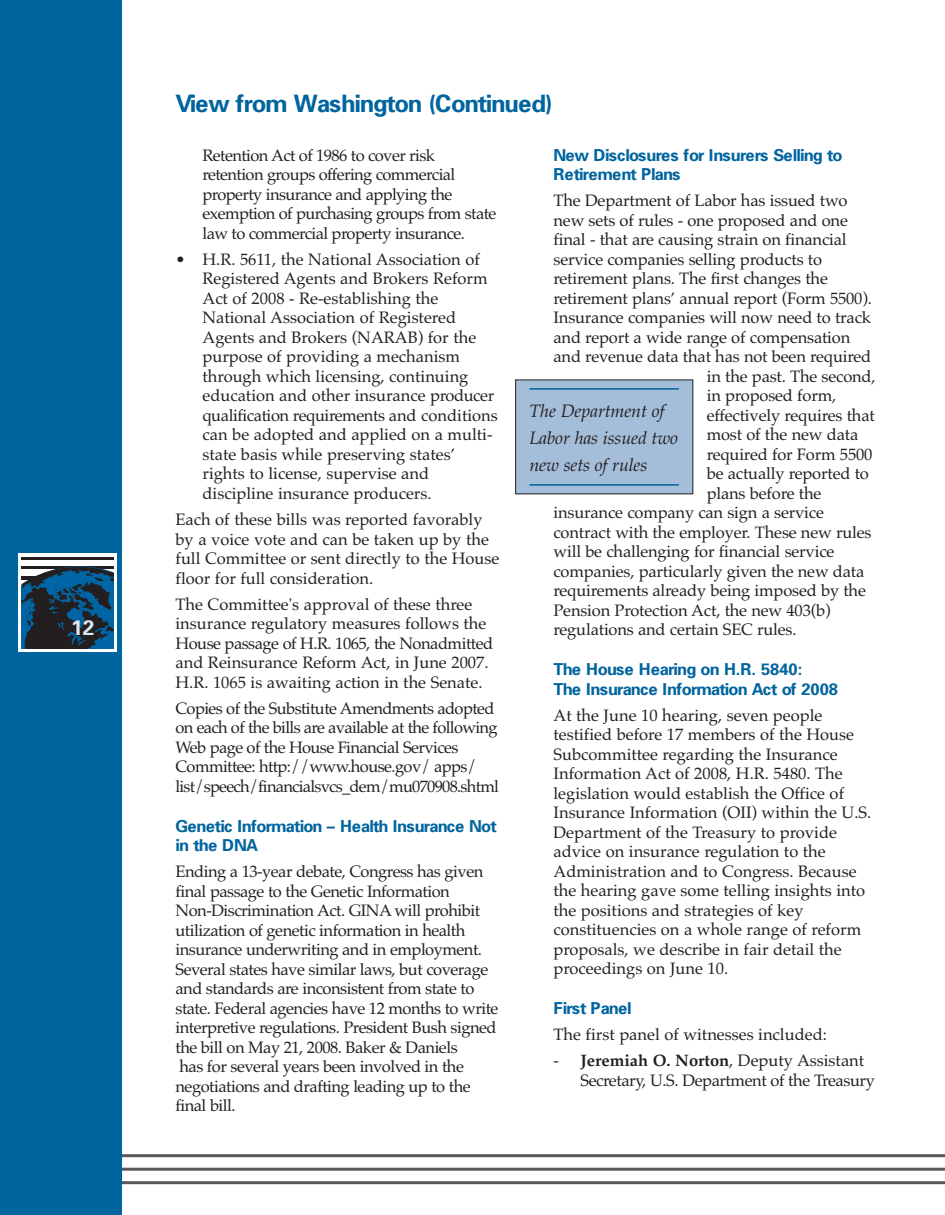
<style>
.page{position:relative;width:945px;height:1215px;background:#fff}
.page>*{position:absolute;margin:0;border:0;box-sizing:border-box;transform-origin:0 0}
.t1{font:700 24px "Univers";letter-spacing:-.055em;color:#00649e}
.t2{font:700 21px "Univers";color:#dde6f1}
.t3{font:italic 18px/27px "Palatino";letter-spacing:-.01em;color:#231f20}
.t4{font:16.5px/19.5px "Palatino";letter-spacing:-.01em;color:#231f20}
.t5{font:16.5px/19.5px "Palatino";letter-spacing:-.03em;color:#231f20}
.t6{font:16.5px/19.5px "Palatino";letter-spacing:-.035em;color:#231f20}
.t7{font:700 16.5px/19.5px "Univers";letter-spacing:-.055em;color:#00649e}
.t8{font:700 16.5px "Univers";letter-spacing:-.03em;color:#00649e}
.s1{font-weight:700}
</style>
<div class="page">
<hr style="left:14px;top:1154px;width:931px;height:3px;background:#57585a">
<hr style="left:14px;top:1168px;width:931px;height:3px;background:#57585a">
<hr style="left:14px;top:1181px;width:931px;height:3px;background:#57585a">
<div style="left:0;top:0;width:122px;height:1215px;background:#00649e"></div>
<svg style="left:18px;top:554px;width:99px;height:98px;background:#d8dfe4"></svg>
<hr style="left:22px;top:557px;width:91px;height:2px;background:#231f20">
<svg style="left:22px;top:566px;width:91px;height:82px"></svg>
<div style="left:516px;top:380px;width:176px;height:114px;background:#a4bdd9"></div>
<hr style="left:530px;top:388px;width:149px;height:2px;background:#00649e">
<hr style="left:530px;top:484px;width:149px;height:2px;background:#00649e">
<p class="t2" style="left:71px;top:620px;width:25px">12</p>
<h1 class="t1" style="left:176px;top:94px;width:379px">View from Washington (Continued)</h1>
<p class="t6" style="left:202px;top:145px;width:295px">Retention Act of 1986 to cover risk retention groups offering commercial property insurance and applying the exemption of purchasing groups from state law to commercial property insurance.</p>
<p class="t4" style="left:202px;top:249px;width:297px;text-indent:-27px">• H.R. 5611, the National Association of Registered Agents and Brokers Reform Act of 2008 - Re-establishing the National Association of Registered Agents and Brokers (NARAB) for the purpose of providing a mechanism through which licensing, continuing education and other insurance producer qualification requirements and conditions can be adopted and applied on a multi&shy;state basis while preserving states’ rights to license, supervise and discipline insurance producers.</p>
<p class="t4" style="left:176px;top:510px;width:325px">Each of these bills was reported favorably by a voice vote and can be taken up by the full Committee or sent directly to the House floor for full consideration.</p>
<p class="t4" style="left:176px;top:594px;width:319px">The Committee's approval of these three insurance regulatory measures follows the House passage of H.R. 1065, the Nonadmitted and Reinsurance Reform Act, in June 2007.<br>H.R. 1065 is awaiting action in the Senate.</p>
<p class="t6" style="left:176px;top:699px;width:325px">Copies of the Substitute Amendments adopted on each of the bills are available at the following Web page of the House Financial Services Committee: http://www.house.gov/ apps/ list/speech/financialsvcs_dem/mu070908.shtml</p>
<p class="t7" style="left:176px;top:818px;width:323px">Genetic Information – Health Insurance Not in the DNA</p>
<p class="t5" style="left:176px;top:862px;width:325px">Ending a 13-year debate, Congress has given final passage to the Genetic Information Non-Discrimination Act. GINA will prohibit utilization of genetic information in health insurance underwriting and in employment.<br>Several states have similar laws, but coverage and standards are inconsistent from state to state. Federal agencies have 12 months to write interpretive regulations. President Bush signed the bill on May 21, 2008. Baker &amp; Daniels<br>has for several years been involved in the negotiations and drafting leading up to the final bill.</p>
<p class="t7" style="left:554px;top:146px;width:291px">New Disclosures for Insurers Selling to<br>Retirement Plans</p>
<p class="t4" style="left:554px;top:191px;width:296px">The Department of Labor has issued two</p>
<p class="t4" style="left:554px;top:210px;width:296px">new sets of rules - one proposed and one</p>
<p class="t4" style="left:554px;top:230px;width:295px">final - that are causing strain on financial</p>
<p class="t4" style="left:554px;top:249px;width:270px">service companies selling products to</p>
<p class="t4" style="left:554px;top:269px;width:276px">retirement plans. The first changes the</p>
<p class="t4" style="left:554px;top:288px;width:320px">retirement plans’ annual report (Form 5500).</p>
<p class="t4" style="left:554px;top:308px;width:319px">Insurance companies will now need to track</p>
<p class="t4" style="left:554px;top:327px;width:298px">and report a wide range of compensation</p>
<p class="t4" style="left:554px;top:347px;width:319px">and revenue data that has not been required</p>
<p class="t4" style="left:707px;top:366px;width:170px">in the past. The second,</p>
<p class="t4" style="left:707px;top:386px;width:131px">in proposed form,</p>
<p class="t4" style="left:707px;top:405px;width:170px">effectively requires that</p>
<p class="t4" style="left:707px;top:425px;width:153px">most of the new data</p>
<p class="t4" style="left:707px;top:444px;width:167px">required for Form 5500</p>
<p class="t4" style="left:707px;top:464px;width:164px">be actually reported to</p>
<p class="t4" style="left:707px;top:483px;width:116px">plans before the</p>
<p class="t4" style="left:554px;top:503px;width:272px">insurance company can sign a service</p>
<p class="t4" style="left:554px;top:522px;width:320px">contract with the employer. These new rules</p>
<p class="t4" style="left:554px;top:542px;width:282px">will be challenging for financial service</p>
<p class="t4" style="left:554px;top:561px;width:312px">companies, particularly given the new data</p>
<p class="t4" style="left:554px;top:581px;width:314px">requirements already being imposed by the</p>
<p class="t4" style="left:554px;top:600px;width:279px">Pension Protection Act, the new 403(b)</p>
<p class="t4" style="left:554px;top:620px;width:245px">regulations and certain SEC rules.</p>
<p class="t7" style="left:554px;top:661px;width:286px">The House Hearing on H.R. 5840:<br>The Insurance Information Act of 2008</p>
<p class="t4" style="left:554px;top:705px;width:319px">At the June 10 hearing, seven people testified before 17 members of the House Subcommittee regarding the Insurance Information Act of 2008, H.R. 5480. The legislation would establish the Office of Insurance Information (OII) within the U.S.<br>Department of the Treasury to provide advice on insurance regulation to the Administration and to Congress. Because the hearing gave some telling insights into the positions and strategies of key constituencies on a whole range of reform proposals, we describe in fair detail the proceedings on June 10.</p>
<p class="t8" style="left:554px;top:1002px;width:80px">First Panel</p>
<p class="t4" style="left:554px;top:1025px;width:275px">The first panel of witnesses included:</p>
<p class="t4" style="left:580px;top:1051px;width:296px;text-indent:-27px">- <span class="s1">Jeremiah O. Norton</span>, Deputy Assistant<br>Secretary, U.S. Department of the Treasury</p>
<p class="t3" style="left:530px;top:397px;width:150px">The Department of<br>Labor has issued two new sets of rules</p>
</div>
